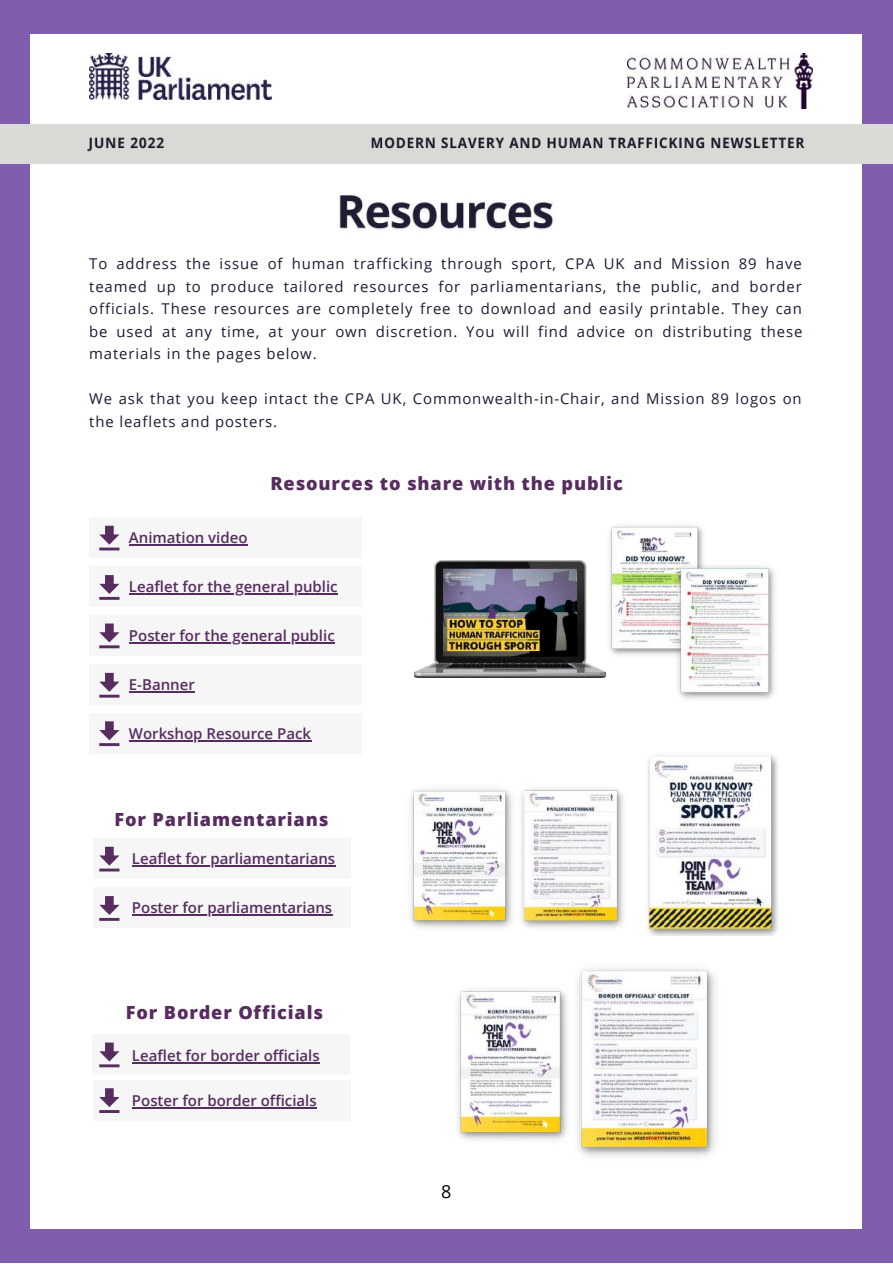
<style>
.page{position:relative;width:893px;height:1264px;background:#fff}
.page>*{position:absolute;margin:0;border:0;box-sizing:border-box;transform-origin:0 0}
.t1{font:800 18.15px "Open Sans";letter-spacing:.05em;color:#572c5f}
.t2{font:18px "Open Sans";color:#000}
.t3{font:600 15px "Open Sans";color:#572c5f}
.t4{font:14.85px/22.5px "Open Sans";letter-spacing:.06em;color:#1e1a34;text-align:justify}
</style>
<div class="page">
<div style="left:0;top:0;width:892px;height:1262px;background:#805ead"></div>
<div style="left:31px;top:34px;width:831px;height:1194px;background:#fff"></div>
<img style="left:89px;top:54px;width:182px;height:46px">
<img style="left:627px;top:54px;width:185px;height:55px">
<div style="left:0;top:125px;width:892px;height:39px;background:#d9d9d6"></div>
<img style="left:87px;top:137px;width:77px;height:15px">
<img style="left:371px;top:137px;width:434px;height:12px">
<div style="left:90px;top:713px;width:272px;height:40px;background:#f6f6f6"></div>
<div style="left:90px;top:566px;width:272px;height:41px;background:#f6f6f6"></div>
<div style="left:90px;top:517px;width:272px;height:41px;background:#f6f6f6"></div>
<div style="left:90px;top:615px;width:272px;height:40px;background:#f6f6f6"></div>
<div style="left:93px;top:838px;width:257px;height:41px;background:#f6f6f6"></div>
<div style="left:93px;top:887px;width:257px;height:40px;background:#f6f6f6"></div>
<div style="left:90px;top:664px;width:272px;height:40px;background:#f6f6f6"></div>
<div style="left:92px;top:1034px;width:258px;height:40px;background:#f6f6f6"></div>
<div style="left:93px;top:1079px;width:257px;height:41px;background:#f6f6f6"></div>
<img style="left:414px;top:561px;width:191px;height:116px">
<img style="left:609px;top:525px;width:95px;height:130px">
<img style="left:673px;top:561px;width:102px;height:138px">
<img style="left:410px;top:788px;width:214px;height:140px">
<img style="left:648px;top:755px;width:130px;height:180px">
<img style="left:457px;top:989px;width:111px;height:151px">
<img style="left:577px;top:967px;width:139px;height:190px">
<svg style="left:99px;top:525px;width:20px;height:25px"></svg>
<img style="left:339px;top:194px;width:214px;height:36px">
<hr style="left:129px;top:740px;width:182px;height:1px;background:#572c5f">
<hr style="left:129px;top:593px;width:208px;height:1px;background:#572c5f">
<hr style="left:129px;top:544px;width:118px;height:1px;background:#572c5f">
<hr style="left:129px;top:642px;width:206px;height:1px;background:#572c5f">
<hr style="left:132px;top:865px;width:203px;height:1px;background:#572c5f">
<hr style="left:132px;top:914px;width:200px;height:1px;background:#572c5f">
<hr style="left:129px;top:691px;width:66px;height:1px;background:#572c5f">
<hr style="left:132px;top:1062px;width:187px;height:1px;background:#572c5f">
<hr style="left:132px;top:1107px;width:185px;height:1px;background:#572c5f">
<svg style="left:99px;top:575px;width:20px;height:25px"></svg>
<svg style="left:99px;top:623px;width:20px;height:25px"></svg>
<svg style="left:99px;top:673px;width:20px;height:24px"></svg>
<svg style="left:99px;top:721px;width:20px;height:25px"></svg>
<svg style="left:99px;top:846px;width:20px;height:25px"></svg>
<svg style="left:99px;top:896px;width:20px;height:24px"></svg>
<svg style="left:99px;top:1042px;width:20px;height:25px"></svg>
<svg style="left:99px;top:1088px;width:20px;height:24px"></svg>
<p class="t4" style="left:89px;top:252px;width:714px">To address the issue of human trafficking through sport, CPA UK and Mission 89 have teamed up to produce tailored resources for parliamentarians, the public, and border officials. These resources are completely free to download and easily printable. They can be used at any time, at your own discretion. You will find advice on distributing these materials in the pages below.</p>
<p class="t4" style="left:89px;top:387px;width:714px">We ask that you keep intact the CPA UK, Commonwealth-in-Chair, and Mission 89 logos on the leaflets and posters.</p>
<p class="t3" style="left:129px;top:527px;width:120px">Animation video</p>
<p class="t1" style="left:270px;top:470px;width:354px">Resources to share with the public</p>
<p class="t3" style="left:129px;top:576px;width:210px">Leaflet for the general public</p>
<p class="t3" style="left:129px;top:625px;width:207px">Poster for the general public</p>
<p class="t3" style="left:129px;top:674px;width:67px">E-Banner</p>
<p class="t3" style="left:129px;top:723px;width:183px">Workshop Resource Pack</p>
<p class="t1" style="left:115px;top:806px;width:215px">For Parliamentarians</p>
<p class="t3" style="left:132px;top:848px;width:205px">Leaflet for parliamentarians</p>
<p class="t3" style="left:132px;top:897px;width:202px">Poster for parliamentarians</p>
<p class="t1" style="left:126px;top:999px;width:199px">For Border Officials</p>
<p class="t3" style="left:132px;top:1045px;width:189px">Leaflet for border officials</p>
<p class="t3" style="left:132px;top:1089px;width:186px">Poster for border officials</p>
<p class="t2" style="left:441px;top:1178px;width:12px">8</p>
</div>
